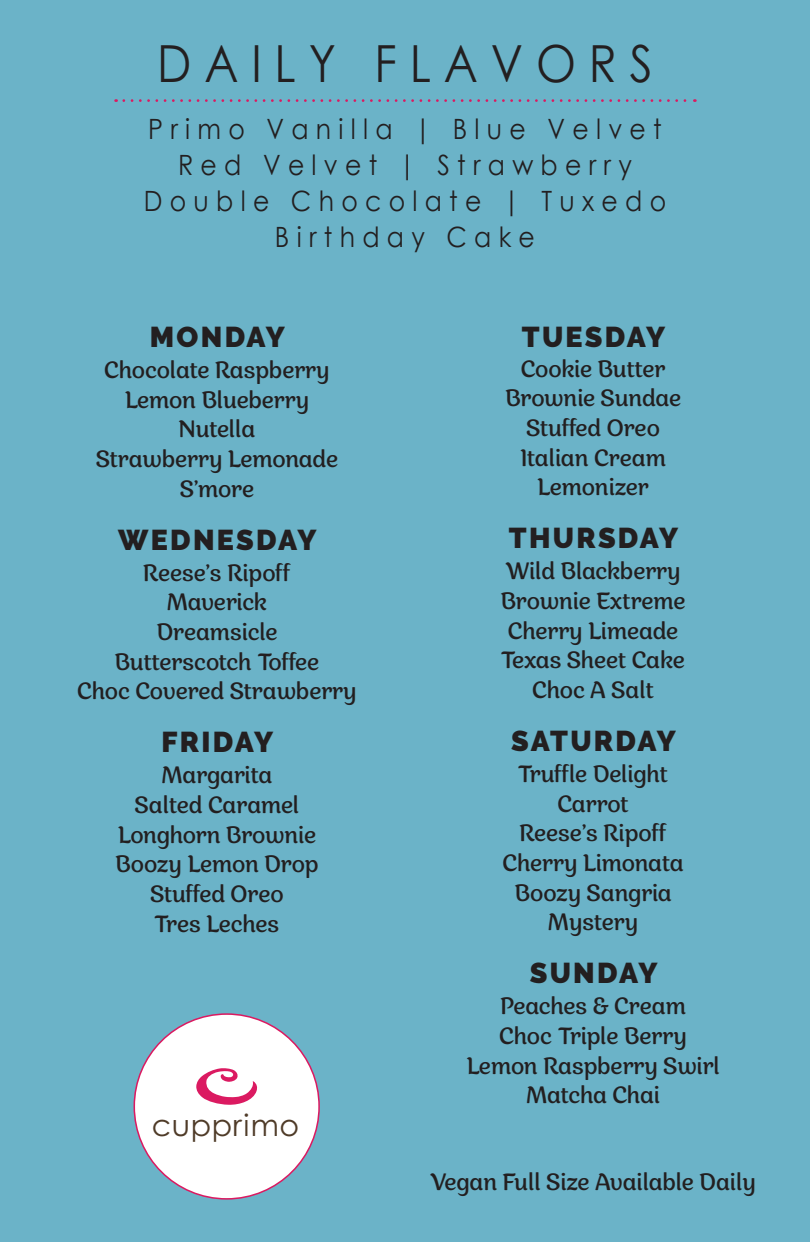
<style>
.page{position:relative;width:810px;height:1242px;background:#6bb3c8}
.page>*{position:absolute;margin:0;border:0;box-sizing:border-box;transform-origin:0 0}
.t1{font:51.1px "Century Gothic";letter-spacing:.28em;color:#231f20;scale:.9 1}
.t2{font:30.1px "Century Gothic Pro";letter-spacing:.02em;color:#4f3b28}
.t3{font:900 28.6px "Raleway";letter-spacing:.08em;color:#231f20}
.t4{font:900 28.6px "Raleway";letter-spacing:.06em;color:#231f20}
.t5{font:28px/35.8px "Century Gothic";letter-spacing:.29em;color:#231f20;text-align:center;scale:.9 1}
.t6{font:23.5px/29.7px "Appetite Pro";color:#231f20;text-align:center}
</style>
<div class="page">
<svg style="left:124px;top:99px;width:571px;height:3px"></svg>
<div style="left:134px;top:1014px;width:185px;height:185px;background:#fff;border-radius:50%"></div>
<svg style="left:196px;top:1068px;width:62px;height:37px"></svg>
<h1 class="t1" style="left:157px;top:28px;width:552px">DAILY FLAVORS</h1>
<p class="t5" style="left:144px;top:111px;width:582px">Primo Vanilla | Blue Velvet<br>Red Velvet | Strawberry<br>Double Chocolate | Tuxedo<br>Birthday Cake</p>
<p class="t3" style="left:150px;top:320px;width:137px">MONDAY</p>
<p class="t6" style="left:96px;top:356px;width:244px">Chocolate Raspberry<br>Lemon Blueberry<br>Nutella<br>Strawberry Lemonade<br>S’more</p>
<p class="t3" style="left:118px;top:523px;width:200px">WEDNESDAY</p>
<p class="t6" style="left:77px;top:558px;width:281px">Reese’s Ripoff<br>Maverick<br>Dreamsicle<br>Butterscotch Toffee<br>Choc Covered Strawberry</p>
<p class="t3" style="left:162px;top:726px;width:113px">FRIDAY</p>
<p class="t6" style="left:115px;top:761px;width:205px">Margarita<br>Salted Caramel<br>Longhorn Brownie<br>Boozy Lemon Drop<br>Stuffed Oreo<br>Tres Leches</p>
<p class="t2" style="left:152px;top:1107px;width:149px">cupprimo</p>
<p class="t3" style="left:522px;top:320px;width:145px">TUESDAY</p>
<p class="t6" style="left:505px;top:354px;width:178px">Cookie Butter<br>Brownie Sundae<br>Stuffed Oreo<br>Italian Cream<br>Lemonizer</p>
<p class="t3" style="left:509px;top:521px;width:171px">THURSDAY</p>
<p class="t6" style="left:501px;top:557px;width:187px">Wild Blackberry<br>Brownie Extreme<br>Cherry Limeade<br>Texas Sheet Cake<br>Choc A Salt</p>
<p class="t4" style="left:511px;top:724px;width:166px">SATURDAY</p>
<p class="t6" style="left:503px;top:759px;width:183px">Truffle Delight<br>Carrot<br>Reese’s Ripoff<br>Cherry Limonata<br>Boozy Sangria<br>Mystery</p>
<p class="t3" style="left:530px;top:956px;width:129px">SUNDAY</p>
<p class="t6" style="left:466px;top:992px;width:255px">Peaches &amp; Cream<br>Choc Triple Berry<br>Lemon Raspberry Swirl<br>Matcha Chai</p>
<p class="t6" style="left:430px;top:1168px;width:327px">Vegan Full Size Available Daily</p>
</div>
